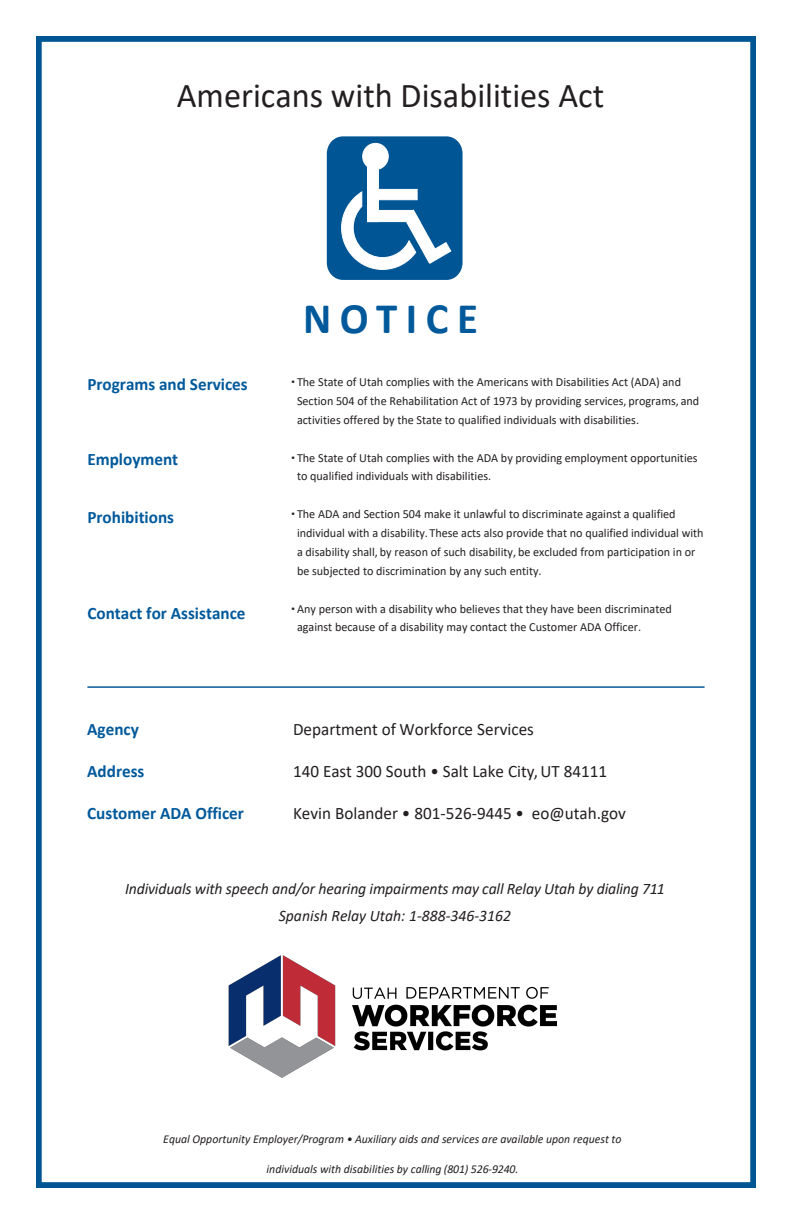
<style>
.page{position:relative;width:792px;height:1224px;background:#fff}
.page>*{position:absolute;margin:0;border:0;box-sizing:border-box;transform-origin:0 0}
.t1{font:700 43.7px "Calibri";letter-spacing:.2em;color:#00599b}
.t2{font:34.9px "Calibri";color:#231f20}
.t3{font:17.5px "Calibri";color:#231f20}
.t4{font:700 17.5px "Calibri";color:#00599b}
.t5{font:italic 16px/27.7px "Calibri";letter-spacing:-.01em;color:#231f20;text-align:center}
.t6{font:12.4px/18.8px "Calibri";color:#231f20}
.t7{font:italic 12px "Calibri";color:#231f20}
.s1{font-family:"Myriad"}
</style>
<div class="page">
<div style="left:36px;top:36px;width:720px;height:1152px;border:6px solid #005595"></div>
<svg style="left:326px;top:136px;width:137px;height:144px"></svg>
<hr style="left:87px;top:686px;width:618px;height:2px;background:#005595">
<img style="left:228px;top:955px;width:329px;height:123px">
<p class="t2" style="left:177px;top:71px;width:429px">Americans with Disabilities Act</p>
<p class="t4" style="left:87px;top:372px;width:162px">Programs and Services</p>
<p class="t4" style="left:87px;top:447px;width:92px">Employment</p>
<p class="t4" style="left:87px;top:505px;width:88px">Prohibitions</p>
<p class="t4" style="left:87px;top:601px;width:160px">Contact for Assistance</p>
<p class="t4" style="left:87px;top:717px;width:53px">Agency</p>
<p class="t4" style="left:87px;top:758px;width:59px">Address</p>
<p class="t4" style="left:87px;top:800px;width:158px">Customer ADA Officer</p>
<p class="t1" style="left:303px;top:288px;width:176px">NOTICE</p>
<p class="t6" style="left:297px;top:372px;width:404px;text-indent:-5px"><span class="s1">•</span> The State of Utah complies with the Americans with Disabilities Act (ADA) and<br>Section 504 of the Rehabilitation Act of 1973 by providing services, programs, and activities offered by the State to qualified individuals with disabilities.</p>
<p class="t6" style="left:297px;top:448px;width:402px;text-indent:-6px"><span class="s1">•</span> The State of Utah complies with the ADA by providing employment opportunities to qualified individuals with disabilities.</p>
<p class="t6" style="left:297px;top:504px;width:408px;text-indent:-6px"><span class="s1">•</span> The ADA and Section 504 make it unlawful to discriminate against a qualified individual with a disability. These acts also provide that no qualified individual with a disability shall, by reason of such disability, be excluded from participation in or be subjected to discrimination by any such entity.</p>
<p class="t6" style="left:297px;top:599px;width:376px;text-indent:-6px"><span class="s1">•</span> Any person with a disability who believes that they have been discriminated against because of a disability may contact the Customer ADA Officer.</p>
<p class="t3" style="left:293px;top:718px;width:242px">Department of Workforc e Services</p>
<p class="t3" style="left:293px;top:759px;width:316px">140 East 300 South • Salt Lake City, UT 84111</p>
<p class="t3" style="left:293px;top:801px;width:334px">Kevin Bolander • 801-526-9445 • eo@utah.gov</p>
<p class="t5" style="left:125px;top:874px;width:541px">Individuals with speech and/or hearing impairments may call Relay Utah by dialing 711<br>Spanish Relay Utah: 1-888-346-3162</p>
<p class="t7" style="left:163px;top:1130px;width:460px">Equal Opportunity Employer/Program • Auxiliary aids and services are available upon request to</p>
<p class="t7" style="left:267px;top:1160px;width:253px">individuals with disabilities by calling (801) 526-9240.</p>
</div>
